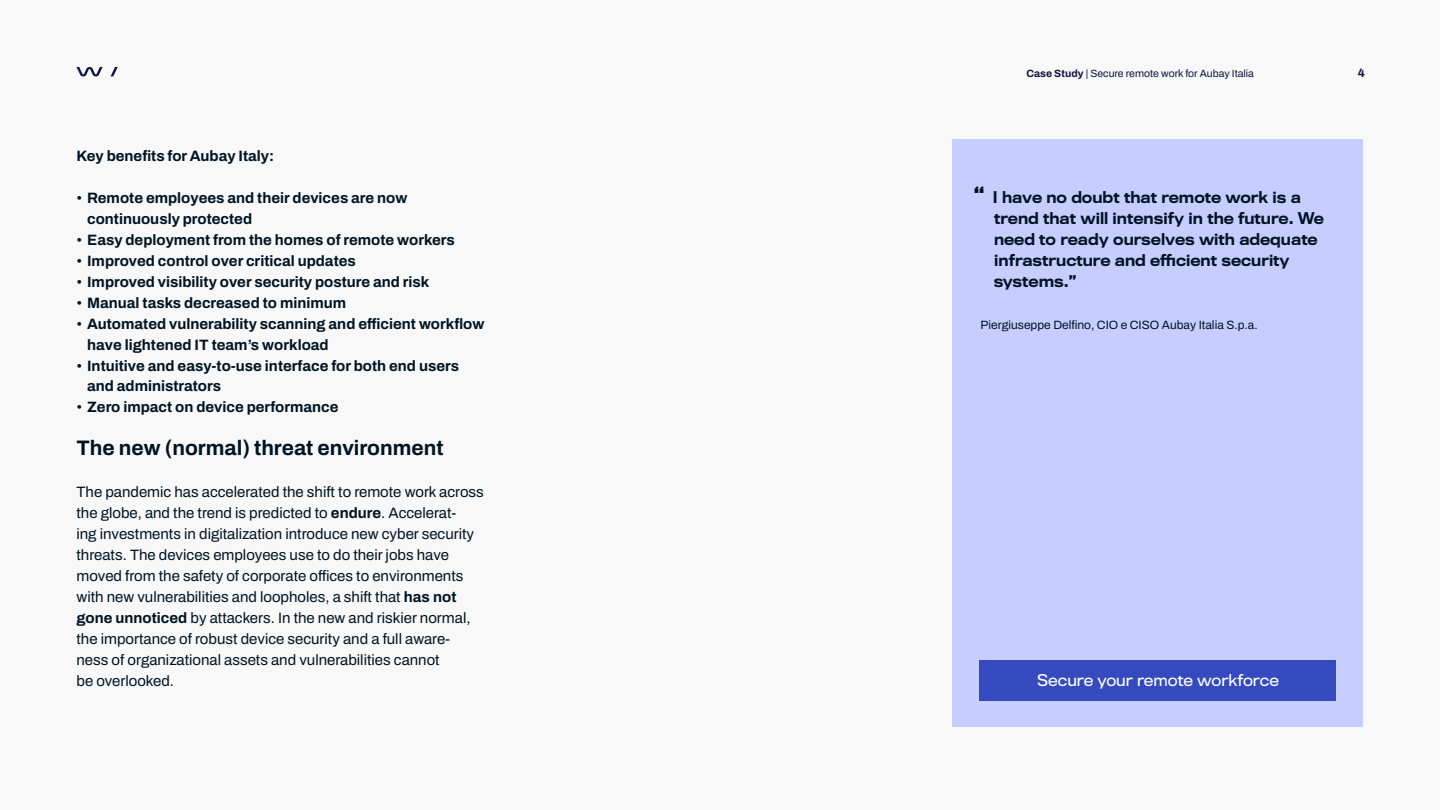
<style>
.page{position:relative;width:1440px;height:810px;background:#f8f8f8}
.page>*{position:absolute;margin:0;border:0;box-sizing:border-box;transform-origin:0 0}
.t1{font:700 21px "Archivo";color:#001423}
.t2{font:15px/21px "Archivo";color:#001423}
.t3{font:700 15px/21px "Archivo";color:#001423}
.t4{font:500 15px/21px "Titling Gothic FB Normal";color:#001423}
.t5{font:15px "Titling Gothic FB Normal";color:#fff}
.t6{font:12px "Archivo";color:#001423}
.t7{font:700 12px "Archivo";color:#0e163f}
.t8{font:10.5px "Archivo";color:#0e163f}
.s1{font-weight:400}
.s2{font-weight:700}
.s3{font-size:21px}
</style>
<div class="page">
<div style="left:952px;top:140px;width:412px;height:588px;background:#c6ceff"></div>
<div style="left:980px;top:660px;width:356px;height:40px;background:#344abe"></div>
<svg style="left:76px;top:67px;width:27px;height:10px"></svg>
<svg style="left:111px;top:67px;width:7px;height:9px"></svg>
<p class="t3" style="left:76px;top:145px;width:199px">Key benefits for Aubay Italy:</p>
<p class="t3" style="left:87px;top:187px;width:322px;text-indent:-11px"><span class="s1">•</span> Remote employees and their devices are now continuously protected</p>
<p class="t3" style="left:76px;top:229px;width:380px"><span class="s1">•</span> Easy deployment from the homes of remote workers</p>
<p class="t3" style="left:76px;top:250px;width:281px"><span class="s1">•</span> Improved control over critical updates</p>
<p class="t3" style="left:76px;top:271px;width:354px"><span class="s1">•</span> Improved visibility over security posture and risk</p>
<p class="t3" style="left:76px;top:292px;width:271px"><span class="s1">•</span> Manual tasks decreased to minimum</p>
<p class="t3" style="left:87px;top:313px;width:399px;text-indent:-11px"><span class="s1">•</span> Automated vulnerability scanning and efficient workflow have lightened IT team’s workload</p>
<p class="t3" style="left:87px;top:355px;width:374px;text-indent:-11px"><span class="s1">•</span> Intuitive and easy-to-use interface for both end users and administrators</p>
<p class="t3" style="left:76px;top:397px;width:264px"><span class="s1">•</span> Zero impact on device performance</p>
<h1 class="t1" style="left:76px;top:432px;width:369px">The new (normal) threat environment</h1>
<p class="t2" style="left:76px;top:481px;width:409px">The pandemic has accelerated the shift to remote work across the globe, and the trend is predicted to <span class="s2">endure</span>. Accelerat-<br>ing investments in digitalization introduce new cyber security threats. The devices employees use to do their jobs have moved from the safety of corporate offices to environments with new vulnerabilities and loopholes, a shift that <span class="s2">has not gone unnoticed</span> by attackers. In the new and riskier normal, the importance of robust device security and a full aware&shy;ness of organizational assets and vulnerabilities cannot<br>be overlooked.</p>
<p class="t8" style="left:1027px;top:65px;width:229px"><span class="s2">Case Study</span> | Secure remote work for Aubay Italia</p>
<p class="t7" style="left:1358px;top:63px;width:9px">4</p>
<p class="t4" style="left:994px;top:187px;width:332px;text-indent:-20px"><span class="s3">“</span> I have no doubt that remote work is a trend that will intensify in the future. We need to ready ourselves with adequate infrastructure and efficient security systems.”</p>
<p class="t6" style="left:981px;top:315px;width:279px">Piergiuseppe Delfino, CIO e CISO Aubay Italia S.p.a.</p>
<p class="t5" style="left:1037px;top:672px;width:243px">Secure your remote workforce</p>
</div>
